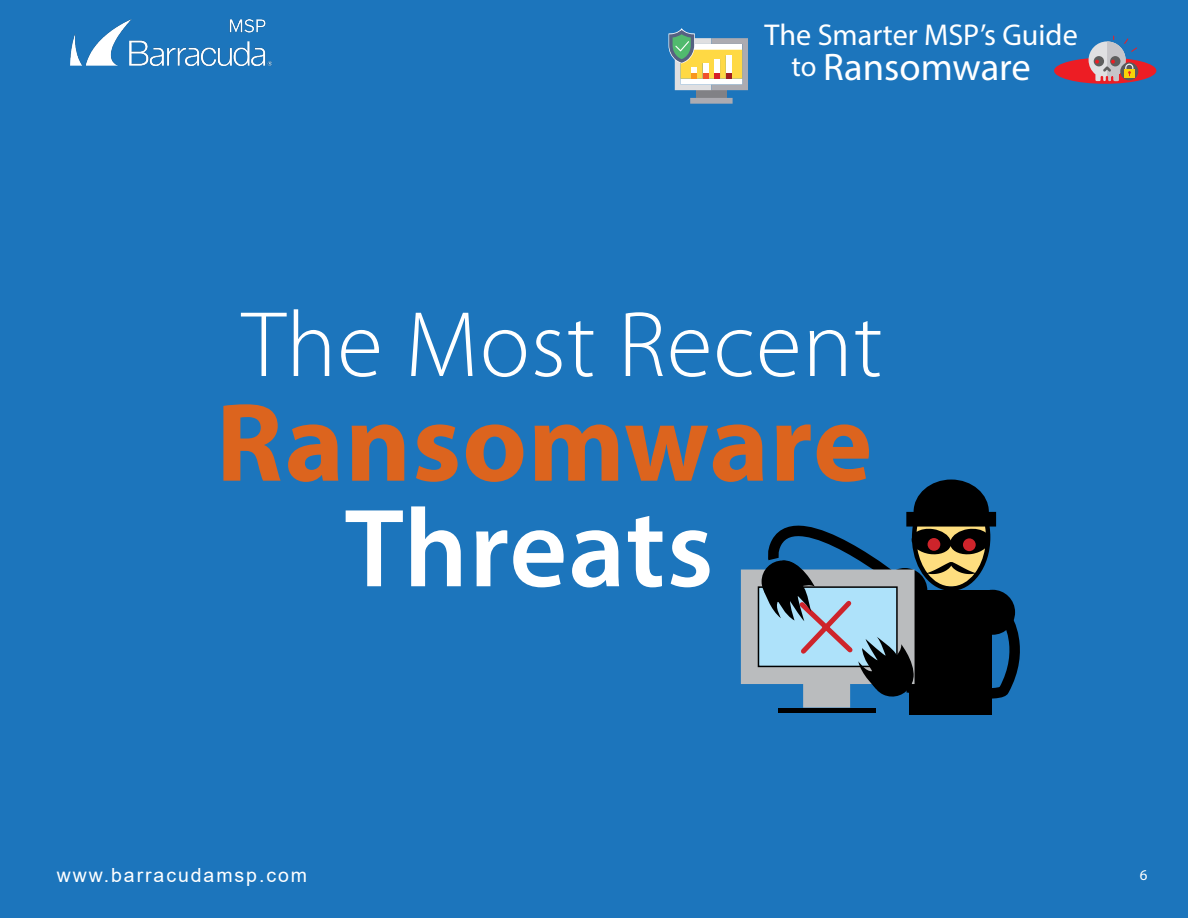
<style>
.page{position:relative;width:1188px;height:918px;background:#1c75bc}
.page>*{position:absolute;margin:0;border:0;box-sizing:border-box;transform-origin:0 0}
.t1{font:700 112.5px "Myriad Pro";letter-spacing:.01em;color:#dc641e}
.t2{font:600 112.5px "Myriad Pro";letter-spacing:.005em;color:#fff}
.t3{font:300 93.75px "Myriad Pro";letter-spacing:.01em;color:#fff}
.t4{font:38.55px "Myriad Pro";color:#fff}
.t5{font:30.15px "Myriad Pro";color:#fff}
.t6{font:19.5px "Arial";letter-spacing:.1em;color:#fff}
.t7{font:15px "Myriad Pro";color:#fff}
.s1{font-size:28.65px}
</style>
<div class="page">
<div style="left:1054px;top:58px;width:102px;height:26px;background:#ed1d24;border-radius:50%"></div>
<svg style="left:1089px;top:36px;width:49px;height:45px"></svg>
<div style="left:696px;top:90px;width:31px;height:8px;background:#818185"></div>
<svg style="left:690px;top:98px;width:43px;height:6px"></svg>
<svg style="left:668px;top:28px;width:80px;height:62px"></svg>
<img style="left:71px;top:20px;width:200px;height:46px">
<svg style="left:875px;top:512px;width:145px;height:201px"></svg>
<div style="left:778px;top:708px;width:97px;height:5px;background:#000"></div>
<div style="left:970px;top:590px;width:45px;height:45px;background:#000;border-radius:50%"></div>
<svg style="left:741px;top:480px;width:255px;height:228px"></svg>
<p class="t5" style="left:765px;top:16px;width:315px">The Smarter MSP’s Guide</p>
<p class="t4" style="left:792px;top:43px;width:241px"><span class="s1">to</span> Ransomware</p>
<h2 class="t3" style="left:242px;top:293px;width:642px">The Most Recent</h2>
<h1 class="t1" style="left:216px;top:369px;width:658px">Ransomware</h1>
<h1 class="t2" style="left:345px;top:477px;width:370px">Threats</h1>
<p class="t6" style="left:57px;top:862px;width:252px">www.barracudamsp.com</p>
<p class="t7" style="left:1140px;top:866px;width:9px">6</p>
</div>
